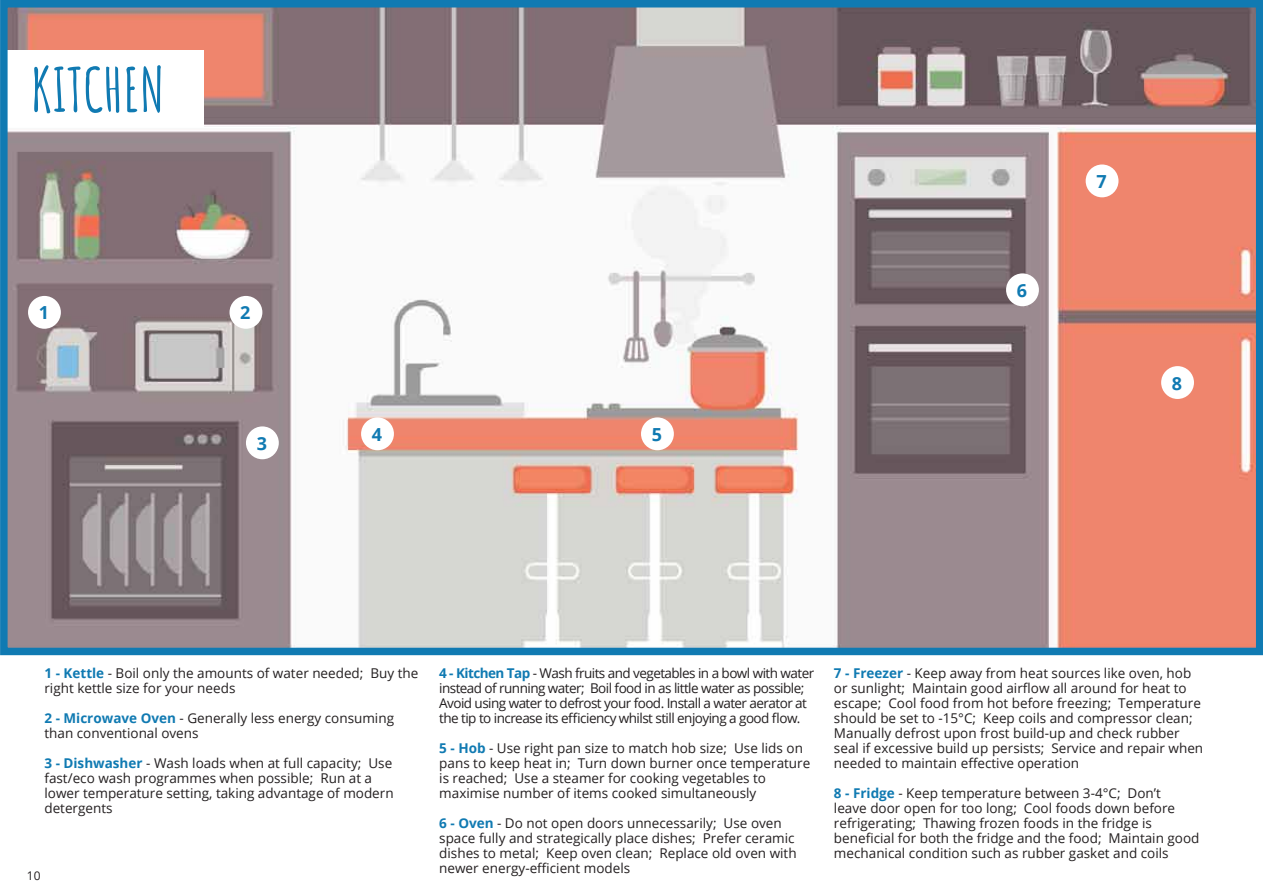
<style>
.page{position:relative;width:1263px;height:893px;background:#fff}
.page>*{position:absolute;margin:0;border:0;box-sizing:border-box;transform-origin:0 0}
.t1{font:700 60px "Amatic SC";color:#107ab2}
.t2{font:700 18px "Open Sans";color:#107ab2}
.t3{font:13.5px/15px "Open Sans";color:#231f20}
.t4{font:13.5px/15px "Open Sans";letter-spacing:-.04em;color:#231f20}
.t5{font:12px "Open Sans";color:#231f20}
.s1{font-weight:700;color:#107ab2}
</style>
<div class="page">
<img style="left:9px;top:9px;width:1245px;height:637px">
<div style="left:0;top:50px;width:203px;height:76px;background:#fff"></div>
<div style="left:28px;top:296px;width:33px;height:33px;background:#fff;border-radius:50%"></div>
<div style="left:229px;top:296px;width:33px;height:33px;background:#fff;border-radius:50%"></div>
<div style="left:246px;top:426px;width:33px;height:33px;background:#fff;border-radius:50%"></div>
<div style="left:361px;top:417px;width:33px;height:33px;background:#fff;border-radius:50%"></div>
<div style="left:641px;top:417px;width:33px;height:33px;background:#fff;border-radius:50%"></div>
<div style="left:1006px;top:273px;width:33px;height:33px;background:#fff;border-radius:50%"></div>
<div style="left:1086px;top:164px;width:32px;height:33px;background:#fff;border-radius:50%"></div>
<div style="left:1161px;top:366px;width:33px;height:33px;background:#fff;border-radius:50%"></div>
<div style="left:0;top:0;width:1263px;height:655px;border:8px solid #107ab2"></div>
<h1 class="t1" style="left:31px;top:44px;width:135px">KITCHEN</h1>
<h2 class="t2" style="left:39px;top:300px;width:12px">1</h2>
<h2 class="t2" style="left:240px;top:300px;width:12px">2</h2>
<h2 class="t2" style="left:257px;top:431px;width:12px">3</h2>
<h2 class="t2" style="left:372px;top:422px;width:12px">4</h2>
<h2 class="t2" style="left:652px;top:422px;width:12px">5</h2>
<h2 class="t2" style="left:1017px;top:278px;width:12px">6</h2>
<h2 class="t2" style="left:1096px;top:169px;width:12px">7</h2>
<h2 class="t2" style="left:1172px;top:370px;width:12px">8</h2>
<p class="t3" style="left:44px;top:665px;width:376px"><span class="s1">1 - Kettle</span> - Boil only the amounts of water needed; Buy the right kettle size for your needs</p>
<p class="t3" style="left:44px;top:710px;width:351px"><span class="s1">2 - Microwave Oven</span> - Generally less energy consuming than conventional ovens</p>
<p class="t3" style="left:44px;top:755px;width:351px"><span class="s1">3 - Dishwasher</span> - Wash loads when at full capacity; Use fast/eco wash programmes when possible; Run at a lower temperature setting, taking advantage of modern detergents</p>
<p class="t5" style="left:27px;top:868px;width:15px">10</p>
<p class="t4" style="left:439px;top:665px;width:377px"><span class="s1">4 - Kitchen Tap</span> - Wash fruits and vegetables in a bowl with water instead of running water; Boil food in as little water as possible; Avoid using water to defrost your food. Install a water aerator at the tip to increase its efficiency whilst still enjoying a good flow.</p>
<p class="t3" style="left:439px;top:740px;width:373px"><span class="s1">5 - Hob</span> - Use right pan size to match hob size; Use lids on pans to keep heat in; Turn down burner once temperature is reached; Use a steamer for cooking vegetables to maximise number of items cooked simultaneously</p>
<p class="t3" style="left:439px;top:815px;width:359px"><span class="s1">6 - Oven</span> - Do not open doors unnecessarily; Use oven space fully and strategically place dishes; Prefer ceramic dishes to metal; Keep oven clean; Replace old oven with newer energy-efficient models</p>
<p class="t3" style="left:834px;top:665px;width:371px"><span class="s1">7 - Freezer</span> - Keep away from heat sources like oven, hob or sunlight; Maintain good airflow all around for heat to escape; Cool food from hot before freezing; Temperature should be set to -15°C; Keep coils and compressor clean; Manually defrost upon frost build-up and check rubber seal if excessive build up persists; Service and repair when needed to maintain effective operation</p>
<p class="t3" style="left:834px;top:785px;width:367px"><span class="s1">8 - Fridge</span> - Keep temperature between 3-4°C; Don’t<br>leave door open for too long; Cool foods down before refrigerating; Thawing frozen foods in the fridge is beneficial for both the fridge and the food; Maintain good mechanical condition such as rubber gasket and coils</p>
</div>
